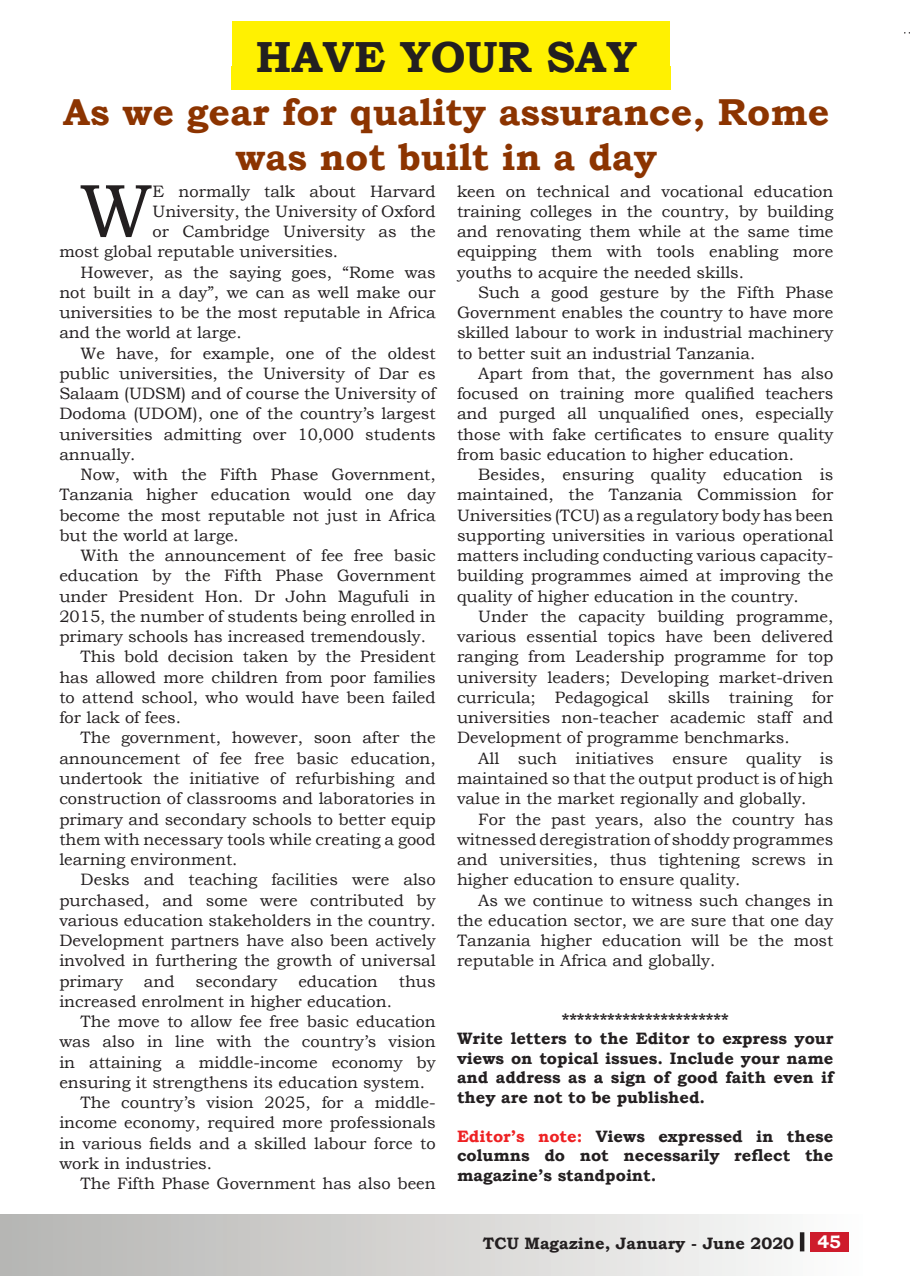
<style>
.page{position:relative;width:910px;height:1276px;background:#fff}
.page>*{position:absolute;margin:0;border:0;box-sizing:border-box;transform-origin:0 0}
.t1{font:75.9px "Bookman Old Style";color:#231f20}
.t2{font:700 43.5px "Bookman Old Style";color:#231f20}
.t3{font:700 37.5px/45px "Bookman Old Style";color:#8c3400;text-align:center}
.t4{font:700 18px "Bookman Old Style";color:#fff}
.t5{font:16.5px/20.2px "Bookman Old Style";color:#231f20;text-align:justify}
.t6{font:700 16.5px/19.5px "Bookman Old Style";color:#231f20;text-align:justify}
.s1{color:#ee2123}
</style>
<div class="page">
<div style="left:0;top:1214px;width:910px;height:62px;background:linear-gradient(to right,#b4b3b1,#fff)"></div>
<hr style="left:0;top:1214px;width:1px;height:62px;background:#b6b6b4">
<div style="left:810px;top:1232px;width:39px;height:19px;background:#ce1c2c"></div>
<hr style="left:800px;top:1232px;width:4px;height:19px;background:#231f20">
<div style="left:231px;top:21px;width:440px;height:68px;background:#fff101"></div>
<p class="t2" style="left:256px;top:26px;width:383px">HAVE YOUR SAY</p>
<p class="t3" style="left:63px;top:90px;width:768px">As we gear for quality assurance, Rome was not built in a day</p>
<p class="t1" style="left:80px;top:162px;width:74px">W</p>
<p class="t5" style="left:153px;top:181px;width:285px">E normally talk about Harvard</p>
<p class="t5" style="left:457px;top:181px;width:378px">keen on technical and vocational education training colleges in the country, by building and renovating them while at the same time equipping them with tools enabling more youths to acquire the needed skills.</p>
<p class="t5" style="left:457px;top:282px;width:378px;text-indent:21px">Such a good gesture by the Fifth Phase Government enables the country to have more skilled labour to work in industrial machinery to better suit an industrial Tanzania.</p>
<p class="t5" style="left:457px;top:363px;width:378px;text-indent:21px">Apart from that, the government has also focused on training more qualified teachers and purged all unqualified ones, especially those with fake certificates to ensure quality from basic education to higher education.</p>
<p class="t5" style="left:457px;top:464px;width:378px;text-indent:21px">Besides, ensuring quality education is maintained, the Tanzania Commission for Universities (TCU) as a regulatory body has been supporting universities in various operational matters including conducting various capacity&shy;building programmes aimed at improving the quality of higher education in the country.</p>
<p class="t5" style="left:457px;top:606px;width:378px;text-indent:21px">Under the capacity building programme, various essential topics have been delivered ranging from Leadership programme for top university leaders; Developing market-driven curricula; Pedagogical skills training for universities non-teacher academic staff and Development of programme benchmarks.</p>
<p class="t5" style="left:457px;top:748px;width:378px;text-indent:21px">All such initiatives ensure quality is maintained so that the output product is of high value in the market regionally and globally.</p>
<p class="t5" style="left:457px;top:809px;width:378px;text-indent:21px">For the past years, also the country has witnessed deregistration of shoddy programmes and universities, thus tightening screws in higher education to ensure quality.</p>
<p class="t5" style="left:457px;top:890px;width:378px;text-indent:21px">As we continue to witness such changes in the education sector, we are sure that one day Tanzania higher education will be the most reputable in Africa and globally.</p>
<p class="t5" style="left:153px;top:201px;width:285px">University, the University of Oxford</p>
<p class="t5" style="left:153px;top:221px;width:285px">or Cambridge University as the</p>
<p class="t5" style="left:59px;top:242px;width:280px">most global reputable universities.</p>
<p class="t5" style="left:59px;top:262px;width:378px;text-indent:21px">However, as the saying goes, “Rome was not built in a day”, we can as well make our universities to be the most reputable in Africa and the world at large.</p>
<p class="t5" style="left:59px;top:343px;width:378px;text-indent:21px">We have, for example, one of the oldest public universities, the University of Dar es Salaam (UDSM) and of course the University of Dodoma (UDOM), one of the country’s largest universities admitting over 10,000 students annually.</p>
<p class="t5" style="left:59px;top:464px;width:378px;text-indent:21px">Now, with the Fifth Phase Government, Tanzania higher education would one day become the most reputable not just in Africa but the world at large.</p>
<p class="t5" style="left:59px;top:545px;width:378px;text-indent:21px">With the announcement of fee free basic education by the Fifth Phase Government under President Hon. Dr John Magufuli in 2015, the number of students being enrolled in primary schools has increased tremendously.</p>
<p class="t5" style="left:59px;top:647px;width:378px;text-indent:21px">This bold decision taken by the President has allowed more children from poor families to attend school, who would have been failed for lack of fees.</p>
<p class="t5" style="left:59px;top:728px;width:378px;text-indent:21px">The government, however, soon after the announcement of fee free basic education, undertook the initiative of refurbishing and construction of classrooms and laboratories in primary and secondary schools to better equip them with necessary tools while creating a good learning environment.</p>
<p class="t5" style="left:59px;top:869px;width:378px;text-indent:21px">Desks and teaching facilities were also purchased, and some were contributed by various education stakeholders in the country.<br>Development partners have also been actively involved in furthering the growth of universal primary</p>
<p class="t5" style="left:144px;top:971px;width:32px">and</p>
<p class="t5" style="left:196px;top:971px;width:83px">secondary</p>
<p class="t5" style="left:298px;top:971px;width:81px">education</p>
<p class="t5" style="left:399px;top:971px;width:38px">thus</p>
<p class="t5" style="left:59px;top:991px;width:334px">increased enrolment in higher education.</p>
<p class="t5" style="left:59px;top:1011px;width:378px;text-indent:21px">The move to allow fee free basic education was also in line with the country’s vision in attaining a middle-income economy by ensuring it strengthens its education system.</p>
<p class="t5" style="left:59px;top:1092px;width:378px;text-indent:21px">The country’s vision 2025, for a middle&shy;income economy, required more professionals in various fields and a skilled labour force to work in industries.</p>
<p class="t5" style="left:81px;top:1173px;width:357px">The Fifth Phase Government has also been</p>
<p class="t6" style="left:562px;top:1009px;width:168px">**********************</p>
<p class="t6" style="left:457px;top:1028px;width:378px">Write letters to the Editor to express your views on topical issues. Include your name and address as a sign of good faith even if they are not to be published.</p>
<p class="t6" style="left:457px;top:1126px;width:378px"><span class="s1">Editor’s note:</span> Views expressed in these columns do not necessarily reflect the magazine’s standpoint.</p>
<p class="t6" style="left:483px;top:1233px;width:313px">TCU Magazine, January - June 2020</p>
<p class="t4" style="left:817px;top:1228px;width:25px">45</p>
</div>
